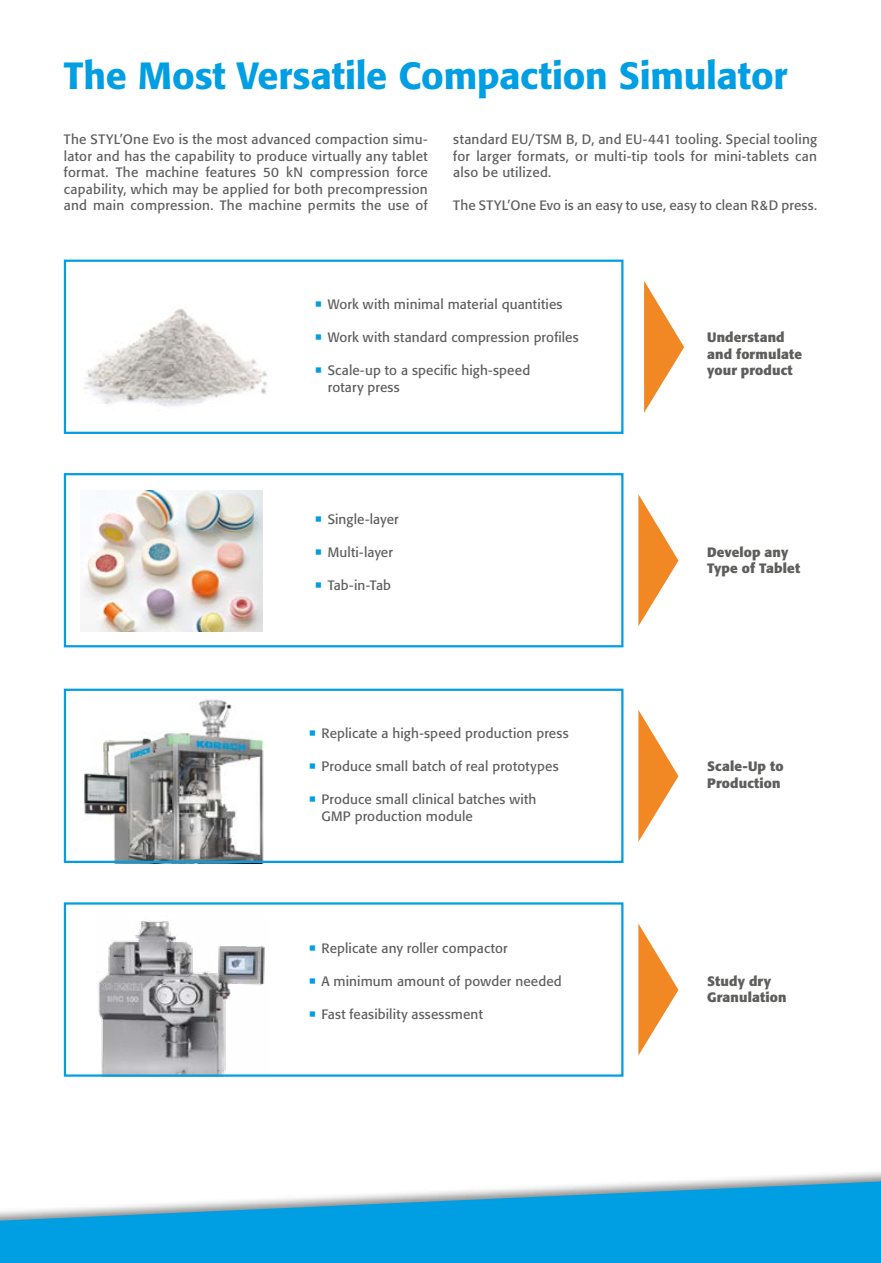
<style>
.page{position:relative;width:881px;height:1263px;background:#fff}
.page>*{position:absolute;margin:0;border:0;box-sizing:border-box;transform-origin:0 0}
.t1{font:500 37.5px "Formata";letter-spacing:-.005em;color:#009ee3}
.t2{font:13.5px/16.5px "Formata";letter-spacing:.015em;color:#5e5e5d;text-align:justify}
.t3{font:700 13.5px/16.5px "Formata";letter-spacing:.01em;color:#5e5e5d}
</style>
<div class="page">
<img style="left:84px;top:308px;width:183px;height:99px">
<img style="left:83px;top:491px;width:179px;height:140px">
<img style="left:83px;top:699px;width:181px;height:161px">
<img style="left:96px;top:921px;width:169px;height:153px">
<svg style="left:0;top:1181px;width:880px;height:82px;fill:#009ee3"></svg>
<div style="left:64px;top:260px;width:559px;height:174px;border:2px solid #009ee3"></div>
<div style="left:64px;top:473px;width:559px;height:174px;border:2px solid #009ee3"></div>
<div style="left:64px;top:689px;width:559px;height:174px;border:2px solid #009ee3"></div>
<div style="left:64px;top:902px;width:559px;height:175px;border:2px solid #009ee3"></div>
<svg style="left:638px;top:494px;width:40px;height:132px"></svg>
<svg style="left:638px;top:710px;width:40px;height:132px"></svg>
<svg style="left:638px;top:923px;width:40px;height:132px"></svg>
<svg style="left:644px;top:281px;width:40px;height:132px"></svg>
<h1 class="t1" style="left:64px;top:53px;width:724px">The Most Versatile Compaction Simulator</h1>
<p class="t2" style="left:64px;top:131px;width:365px">The STYL’One Evo is the most advanced compaction simu&shy;lator and has the capability to produce virtually any tablet format. The machine features 50 kN compression force capability, which may be applied for both precompression and main compression. The machine permits the use of</p>
<p class="t2" style="left:453px;top:131px;width:365px">standard EU/TSM B, D, and EU-441 tooling. Special tooling for larger formats, or multi-tip tools for mini-tablets can also be utilized.</p>
<p class="t2" style="left:453px;top:197px;width:365px">The STYL’One Evo is an easy to use, easy to clean R&amp;D press.</p>
<p class="t2" style="left:327px;top:296px;width:236px">Work with minimal material quantities</p>
<p class="t2" style="left:327px;top:329px;width:252px">Work with standard compression profiles</p>
<p class="t2" style="left:327px;top:362px;width:204px">Scale-up to a specific high-speed rotary press</p>
<p class="t2" style="left:327px;top:511px;width:72px">Single-layer</p>
<p class="t2" style="left:327px;top:543px;width:67px">Multi-layer</p>
<p class="t2" style="left:327px;top:576px;width:65px">Tab-in-Tab</p>
<p class="t2" style="left:321px;top:725px;width:248px">Replicate a high-speed production press</p>
<p class="t2" style="left:321px;top:758px;width:238px">Produce small batch of real prototypes</p>
<p class="t2" style="left:321px;top:791px;width:216px">Produce small clinical batches with<br>GMP production module</p>
<p class="t2" style="left:321px;top:939px;width:187px">Replicate any roller compactor</p>
<p class="t2" style="left:321px;top:972px;width:242px">A minimum amount of powder needed</p>
<p class="t2" style="left:321px;top:1005px;width:163px">Fast feasibility assessment</p>
<p class="t3" style="left:707px;top:329px;width:96px">Understand and formulate your product</p>
<p class="t3" style="left:707px;top:543px;width:94px">Develop any<br>Type of Tablet</p>
<p class="t3" style="left:707px;top:758px;width:78px">Scale-Up to<br>Production</p>
<p class="t3" style="left:707px;top:972px;width:81px">Study dry<br>Granulation</p>
</div>
